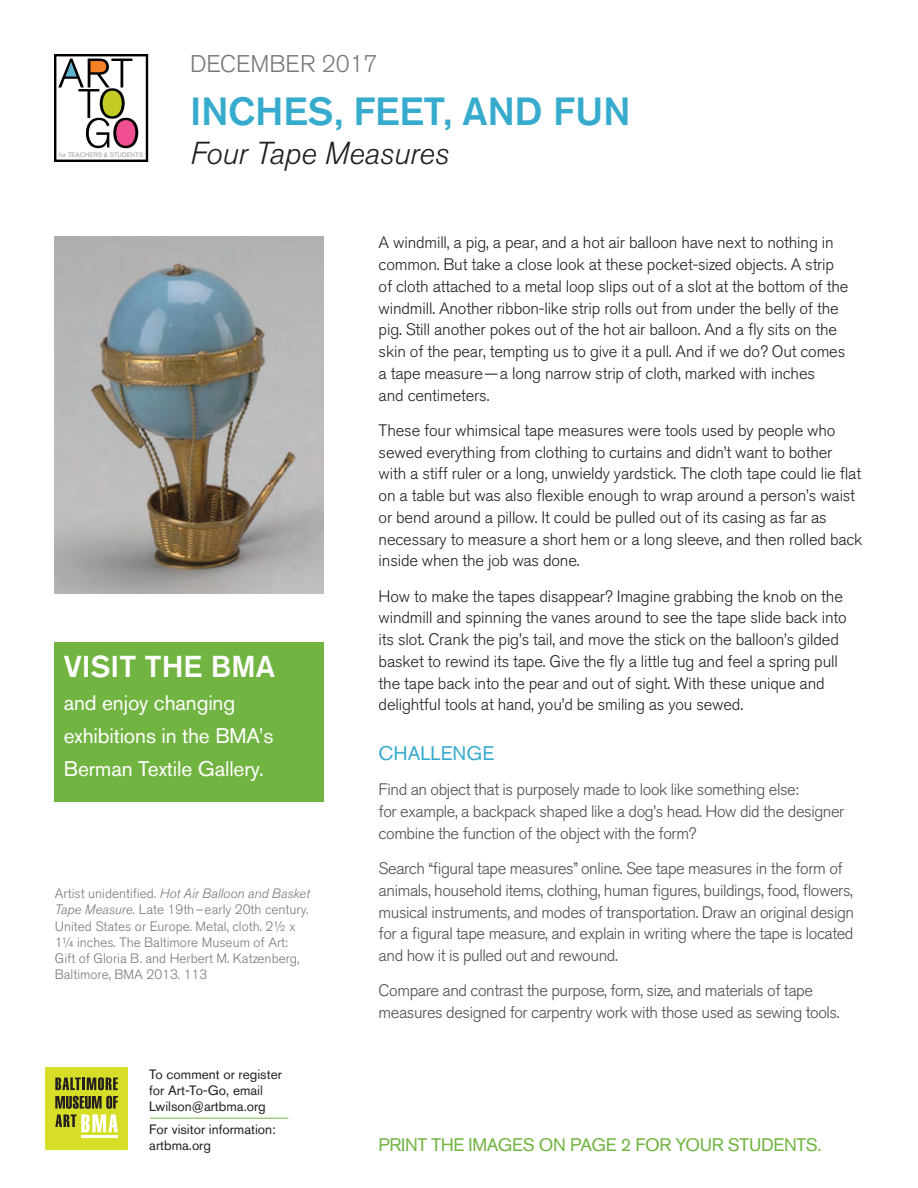
<style>
.page{position:relative;width:918px;height:1188px;background:#fff}
.page>*{position:absolute;margin:0;border:0;box-sizing:border-box;transform-origin:0 0}
.headline{font:500 39px "Akzidenz Grotesk BQ";letter-spacing:-.005em;color:#37abcd}
.name_title{font:italic 300 31.5px "Akzidenz Grotesk BQ";letter-spacing:-.005em;color:#231f20}
.VISIT_on_green{font:500 30px "Akzidenz Grotesk BQ";color:#fff}
.date{font:300 24px "Akzidenz Grotesk BQ";color:#77787b}
.green_box_type{font:21px/33px "Akzidenz Grotesk BQ";letter-spacing:-.005em;color:#fff}
.challenge{font:19.5px "Akzidenz Grotesk BQ";color:#37abcd}
.print{font:18px "Akzidenz Grotesk BQ";letter-spacing:-.02em;color:#72b442}
.text{font:300 16.5px/21.8px "Akzidenz Grotesk BQ";letter-spacing:-.01em;color:#231f20}
.text-2{font:300 16.5px/21.8px "Akzidenz Grotesk BQ";letter-spacing:-.025em;color:#4d4d4f}
.t1{font:300 13.5px/16.2px "Akzidenz Grotesk BQ";color:#77787b}
.for_more_info{font:13.5px/15.9px "Akzidenz Grotesk BQ";color:#231f20}
.t2{font:6.6px "Akzidenz Grotesk BQ";color:#9e9ea3}
.s1{font-style:italic}
</style>
<div class="page">
<div style="left:54px;top:642px;width:270px;height:159px;background:#72b442"></div>
<svg style="left:54px;top:54px;width:94px;height:108px"></svg>
<img style="left:54px;top:236px;width:269px;height:358px">
<hr style="left:150px;top:1118px;width:138px;height:1px;background:#72b442">
<div style="left:46px;top:1068px;width:82px;height:82px;background:#d6de27"></div>
<svg style="left:55px;top:1077px;width:63px;height:13px"></svg>
<svg style="left:55px;top:1096px;width:63px;height:36px"></svg>
<hr style="left:81px;top:1135px;width:37px;height:3px;background:#fff">
<p class="t2" style="left:59px;top:150px;width:86px">for TEACHERS &amp; STUDENTS</p>
<p class="date" style="left:190px;top:50px;width:189px">DECEMBER 2017</p>
<p class="headline" style="left:190px;top:88px;width:442px">INCHES, FEET, AND FUN</p>
<p class="name_title" style="left:190px;top:136px;width:260px">Four Tape Measures</p>
<p class="VISIT_on_green" style="left:64px;top:649px;width:213px">VISIT THE BMA</p>
<p class="green_box_type" style="left:64px;top:686px;width:211px">and enjoy changing exhibitions in the BMA’s<br>Berman Textile Gallery.</p>
<p class="t1" style="left:55px;top:886px;width:256px">Artist unidentified. <span class="s1">Hot Air Balloon and Basket Tape Measure.</span> Late 19th–early 20th century.<br>United States or Europe. Metal, cloth. 2½ x 1¼ inches. The Baltimore Museum of Art:<br>Gift of Gloria B. and Herbert M. Katzenberg, Baltimore, BMA 2013. 113</p>
<p class="for_more_info" style="left:149px;top:1067px;width:134px">To comment or register for Art-To-Go, email<br>Lwilson@artbma.org</p>
<p class="for_more_info" style="left:149px;top:1121px;width:128px">For visitor information: artbma.org</p>
<p class="text" style="left:379px;top:232px;width:471px">A windmill, a pig, a pear, and a hot air balloon have next to nothing in common. But take a close look at these pocket-sized objects. A strip of cloth attached to a metal loop slips out of a slot at the bottom of the windmill. Another ribbon-like strip rolls out from under the belly of the pig. Still another pokes out of the hot air balloon. And a fly sits on the skin of the pear, tempting us to give it a pull. And if we do? Out comes a tape measure—a long narrow strip of cloth, marked with inches<br>and centimeters.</p>
<p class="text" style="left:379px;top:420px;width:485px">These four whimsical tape measures were tools used by people who sewed everything from clothing to curtains and didn’t want to bother with a stiff ruler or a long, unwieldy yardstick. The cloth tape could lie flat on a table but was also flexible enough to wrap around a person’s waist or bend around a pillow. It could be pulled out of its casing as far as necessary to measure a short hem or a long sleeve, and then rolled back inside when the job was done.</p>
<p class="text" style="left:379px;top:585px;width:470px">How to make the tapes disappear? Imagine grabbing the knob on the windmill and spinning the vanes around to see the tape slide back into its slot. Crank the pig’s tail, and move the stick on the balloon’s gilded basket to rewind its tape. Give the fly a little tug and feel a spring pull the tape back into the pear and out of sight. With these unique and delightful tools at hand, you’d be smiling as you sewed.</p>
<p class="challenge" style="left:379px;top:742px;width:117px">CHALLENGE</p>
<p class="text-2" style="left:379px;top:779px;width:467px">Find an object that is purposely made to look like something else:<br>for example, a backpack shaped like a dog’s head. How did the designer combine the function of the object with the form?</p>
<p class="text-2" style="left:379px;top:858px;width:477px">Search “figural tape measures” online. See tape measures in the form of animals, household items, clothing, human figures, buildings, food, flowers, musical instruments, and modes of transportation. Draw an original design for a figural tape measure, and explain in writing where the tape is located and how it is pulled out and rewound.</p>
<p class="text-2" style="left:379px;top:980px;width:462px">Compare and contrast the purpose, form, size, and materials of tape measures designed for carpentry work with those used as sewing tools.</p>
<p class="print" style="left:379px;top:1134px;width:445px">PRINT THE IMAGES ON PAGE 2 FOR YOUR STUDENTS.</p>
</div>
